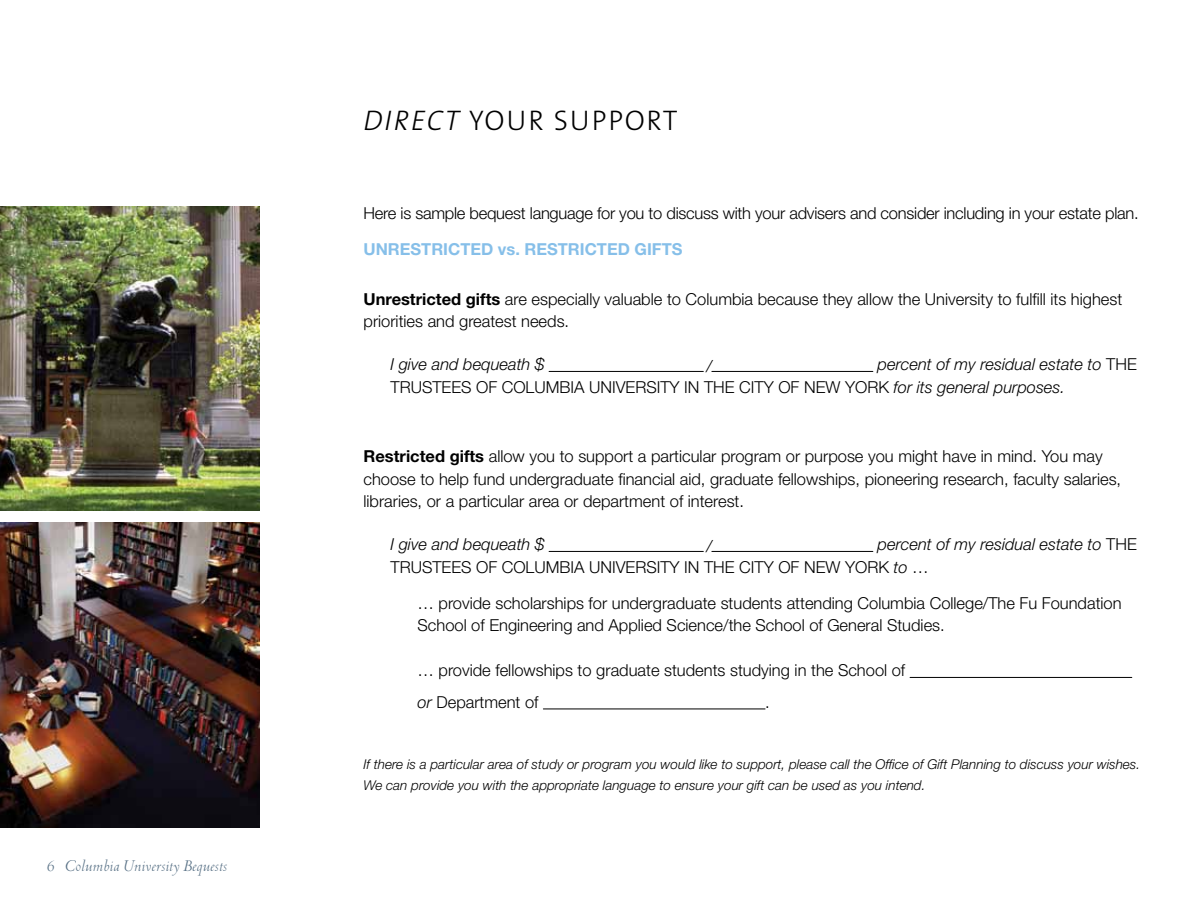
<style>
.page{position:relative;width:1188px;height:918px;background:#fff}
.page>*{position:absolute;margin:0;border:0;box-sizing:border-box;transform-origin:0 0}
.t1{font:28.5px "The Sans Light Caps";letter-spacing:.06em;color:#000}
.t2{font:300 16.5px/22.5px "Helvetica Neue";color:#000}
.t3{font:italic 300 16.5px/22.5px "Helvetica Neue";color:#000}
.t4{font:700 16.5px "Helvetica Neue";color:#86bfe9}
.t5{font:italic 16.5px "OPTI Cuba Libre Two";color:#577085}
.t6{font:italic 300 13.5px/21px "Helvetica Neue";color:#000}
.s1{font-style:italic}
.s2{font-weight:700}
.s3{font-style:normal}
</style>
<div class="page">
<img style="left:0;top:523px;width:259px;height:304px">
<img style="left:0;top:206px;width:259px;height:305px">
<hr style="left:549px;top:371px;width:154px;height:1px;background:#000">
<hr style="left:712px;top:371px;width:161px;height:1px;background:#000">
<hr style="left:549px;top:551px;width:154px;height:1px;background:#000">
<hr style="left:712px;top:551px;width:161px;height:1px;background:#000">
<hr style="left:910px;top:677px;width:222px;height:1px;background:#000">
<hr style="left:543px;top:709px;width:222px;height:1px;background:#000">
<p class="t5" style="left:47px;top:856px;width:182px">6 Columbia University Bequests</p>
<h1 class="t1" style="left:364px;top:97px;width:316px"><span class="s1">DIRECT</span> YOUR SUPPORT</h1>
<p class="t2" style="left:364px;top:202px;width:777px">Here is sample bequest language for you to discuss with your advisers and consider including in your estate plan.</p>
<p class="t4" style="left:364px;top:239px;width:321px">UNRESTRICTED vs. RESTRICTED GIFTS</p>
<p class="t2" style="left:364px;top:287px;width:760px"><span class="s2">Unrestricted gifts</span> are especially valuable to Columbia because they allow the University to fulfill its highest priorities and greatest needs.</p>
<p class="t3" style="left:391px;top:353px;width:155px">I give and bequeath $</p>
<p class="t3" style="left:707px;top:354px;width:7px">/</p>
<p class="t3" style="left:391px;top:353px;width:748px;text-indent:487px">percent of my residual estate to <span class="s3">THE<br>TRUSTEES OF COLUMBIA UNIVERSITY IN THE CITY OF NEW YORK</span> for its general purposes.</p>
<p class="t2" style="left:364px;top:445px;width:759px"><span class="s2">Restricted gifts</span> allow you to support a particular program or purpose you might have in mind. You may choose to help fund undergraduate financial aid, graduate fellowships, pioneering research, faculty salaries, libraries, or a particular area or department of interest.</p>
<p class="t3" style="left:391px;top:533px;width:155px">I give and bequeath $</p>
<p class="t3" style="left:707px;top:534px;width:7px">/</p>
<p class="t2" style="left:391px;top:533px;width:748px;text-indent:487px"><span class="s1">percent of my residual estate to</span> THE<br>TRUSTEES OF COLUMBIA UNIVERSITY IN THE CITY OF NEW YORK <span class="s1">to</span> …</p>
<p class="t2" style="left:418px;top:591px;width:706px">… provide scholarships for undergraduate students attending Columbia College/The Fu Foundation<br>School of Engineering and Applied Science/the School of General Studies.</p>
<p class="t2" style="left:418px;top:654px;width:489px;line-height:31.5px">… provide fellowships to graduate students studying in the School of <span class="s1">or</span> Department of</p>
<p class="t2" style="left:765px;top:690px;width:6px">.</p>
<p class="t6" style="left:364px;top:754px;width:778px">If there is a particular area of study or program you would like to support, please call the Office of Gift Planning to discuss your wishes.<br>We can provide you with the appropriate language to ensure your gift can be used as you intend.</p>
</div>
